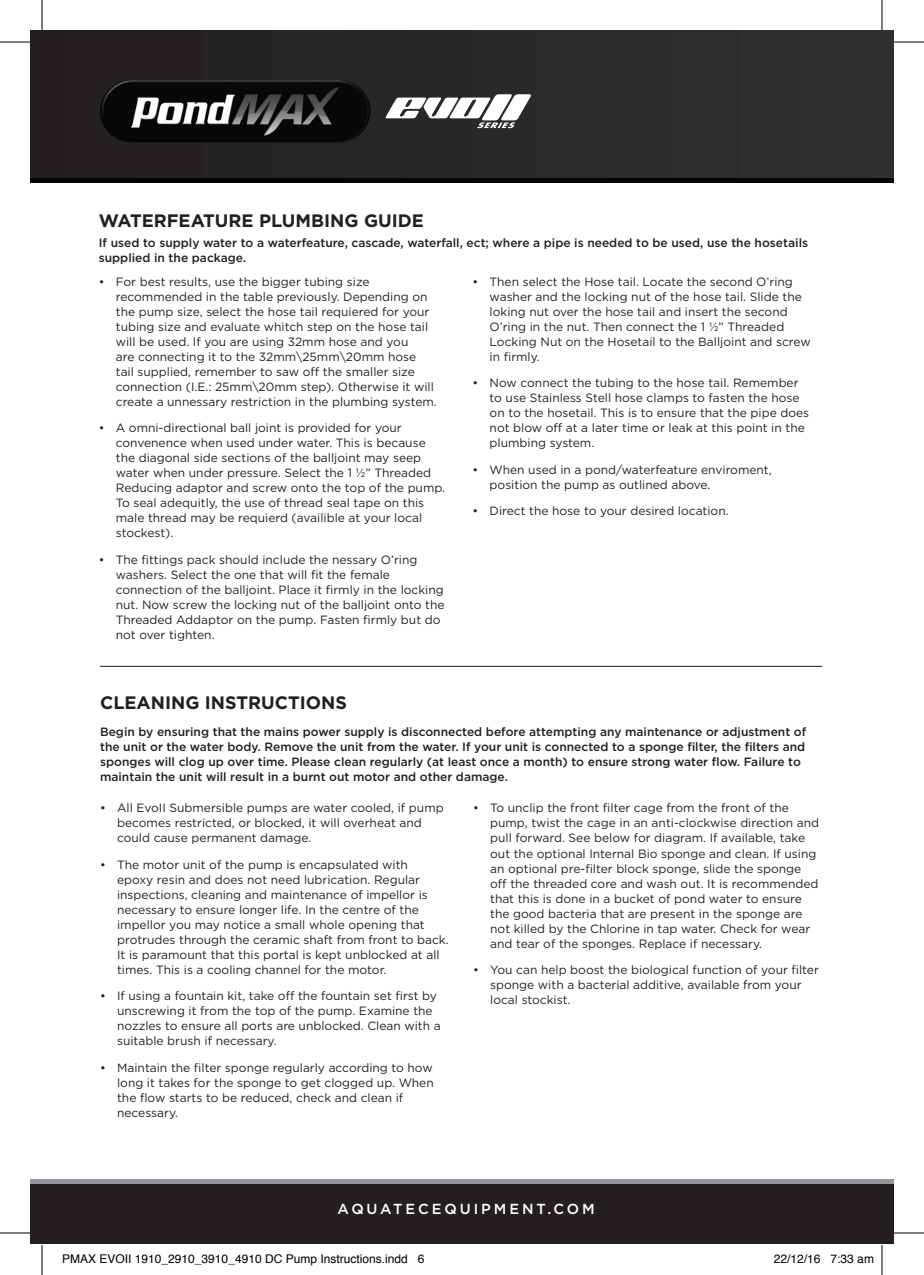
<style>
.page{position:relative;width:924px;height:1275px;background:#fff}
.page>*{position:absolute;margin:0;border:0;box-sizing:border-box;transform-origin:0 0}
.t1{font:700 18px "Gotham";color:#231f20}
.t2{font:500 14.6px "Gotham";letter-spacing:.2em;color:#fff}
.t3{font:12px/15px "Gotham";color:#231f20}
.t4{font:500 12px/15px "Gotham";color:#231f20}
.t5{font:12px "Helvetica";color:#000}
</style>
<div class="page">
<div style="left:31px;top:1183px;width:861px;height:61px;background:#231f20"></div>
<hr style="left:31px;top:1179px;width:861px;height:4px;background:#939598">
<div style="left:31px;top:31px;width:861px;height:147px;background:#2a2829"></div>
<hr style="left:31px;top:178px;width:861px;height:4px;background:#040503">
<img style="left:100px;top:80px;width:270px;height:62px">
<svg style="left:385px;top:94px;width:145px;height:34px"></svg>
<hr style="left:100px;top:666px;width:721px;height:1px;background:#231f20">
<hr style="left:0;top:42px;width:30px;height:1px;background:#000">
<hr style="left:893px;top:42px;width:30px;height:1px;background:#000">
<hr style="left:0;top:1232px;width:30px;height:1px;background:#000">
<hr style="left:893px;top:1232px;width:30px;height:1px;background:#000">
<hr style="left:42px;top:0;width:1px;height:30px;background:#000">
<hr style="left:42px;top:1245px;width:1px;height:30px;background:#000">
<hr style="left:881px;top:0;width:1px;height:30px;background:#000">
<hr style="left:881px;top:1245px;width:1px;height:30px;background:#000">
<h1 class="t1" style="left:99px;top:208px;width:326px">WATERFEATURE PLUMBING GUIDE</h1>
<p class="t4" style="left:99px;top:235px;width:710px">If used to supply water to a waterfeature, cascade, waterfall, ect; where a pipe is needed to be used, use the hosetails supplied in the package.</p>
<p class="t3" style="left:116px;top:274px;width:322px;text-indent:-17px">• For best results, use the bigger tubing size recommended in the table previously. Depending on the pump size, select the hose tail requiered for your tubing size and evaluate whitch step on the hose tail will be used. If you are using 32mm hose and you<br>are connecting it to the 32mm\25mm\20mm hose tail supplied, remember to saw off the smaller size connection (I.E.: 25mm\20mm step). Otherwise it will create a unnessary restriction in the plumbing system.</p>
<p class="t3" style="left:116px;top:420px;width:331px;text-indent:-17px">• A omni-directional ball joint is provided for your convenence when used under water. This is because the diagonal side sections of the balljoint may seep water when under pressure. Select the 1 ½” Threaded Reducing adaptor and screw onto the top of the pump.<br>To seal adequitly, the use of thread seal tape on this male thread may be requierd (availible at your local stockest).</p>
<p class="t3" style="left:116px;top:552px;width:330px;text-indent:-17px">• The fittings pack should include the nessary O’ring washers. Select the one that will fit the female connection of the balljoint. Place it firmly in the locking nut. Now screw the locking nut of the balljoint onto the Threaded Addaptor on the pump. Fasten firmly but do not over tighten.</p>
<p class="t3" style="left:489px;top:274px;width:322px;text-indent:-17px">• Then select the Hose tail. Locate the second O’ring washer and the locking nut of the hose tail. Slide the loking nut over the hose tail and insert the second O’ring in the nut. Then connect the 1 ½” Threaded Locking Nut on the Hosetail to the Balljoint and screw in firmly.</p>
<p class="t3" style="left:489px;top:375px;width:321px;text-indent:-17px">• Now connect the tubing to the hose tail. Remember to use Stainless Stell hose clamps to fasten the hose on to the hosetail. This is to ensure that the pipe does not blow off at a later time or leak at this point in the plumbing system.</p>
<p class="t3" style="left:489px;top:462px;width:283px;text-indent:-17px">• When used in a pond/waterfeature enviroment, position the pump as outlined above.</p>
<p class="t3" style="left:472px;top:503px;width:257px">• Direct the hose to your desired location.</p>
<h1 class="t1" style="left:100px;top:691px;width:248px">CLEANING INSTRUCTIONS</h1>
<p class="t4" style="left:100px;top:723px;width:707px">Begin by ensuring that the mains power supply is disconnected before attempting any maintenance or adjustment of the unit or the water body. Remove the unit from the water. If your unit is connected to a sponge filter, the filters and sponges will clog up over time. Please clean regularly (at least once a month) to ensure strong water flow. Failure to maintain the unit will result in a burnt out motor and other damage.</p>
<p class="t3" style="left:117px;top:800px;width:328px;text-indent:-17px">• All EvoII Submersible pumps are water cooled, if pump becomes restricted, or blocked, it will overheat and could cause permanent damage.</p>
<p class="t3" style="left:117px;top:857px;width:333px;text-indent:-17px">• The motor unit of the pump is encapsulated with<br>epoxy resin and does not need lubrication. Regular inspections, cleaning and maintenance of impellor is necessary to ensure longer life. In the centre of the impellor you may notice a small whole opening that protrudes through the ceramic shaft from front to back.<br>It is paramount that this portal is kept unblocked at all times. This is a cooling channel for the motor.</p>
<p class="t3" style="left:117px;top:988px;width:325px;text-indent:-17px">• If using a fountain kit, take off the fountain set first by unscrewing it from the top of the pump. Examine the nozzles to ensure all ports are unblocked. Clean with a suitable brush if necessary.</p>
<p class="t3" style="left:117px;top:1059px;width:318px;text-indent:-17px">• Maintain the filter sponge regularly according to how long it takes for the sponge to get clogged up. When the flow starts to be reduced, check and clean if necessary.</p>
<p class="t3" style="left:490px;top:800px;width:330px;text-indent:-17px">• To unclip the front filter cage from the front of the pump, twist the cage in an anti-clockwise direction and pull forward. See below for diagram. If available, take out the optional Internal Bio sponge and clean. If using an optional pre-filter block sponge, slide the sponge off the threaded core and wash out. It is recommended that this is done in a bucket of pond water to ensure the good bacteria that are present in the sponge are not killed by the Chlorine in tap water. Check for wear and tear of the sponges. Replace if necessary.</p>
<p class="t3" style="left:490px;top:962px;width:330px;text-indent:-17px">• You can help boost the biological function of your filter sponge with a bacterial additive, available from your local stockist.</p>
<p class="t2" style="left:337px;top:1199px;width:259px">AQUATECEQUIPMENT.COM</p>
<p class="t5" style="left:62px;top:1249px;width:364px">PMAX EVOII 1910_2910_3910_4910 DC Pump Instructions.indd 6</p>
<p class="t5" style="left:773px;top:1249px;width:102px">22/12/16 7:33 am</p>
</div>
